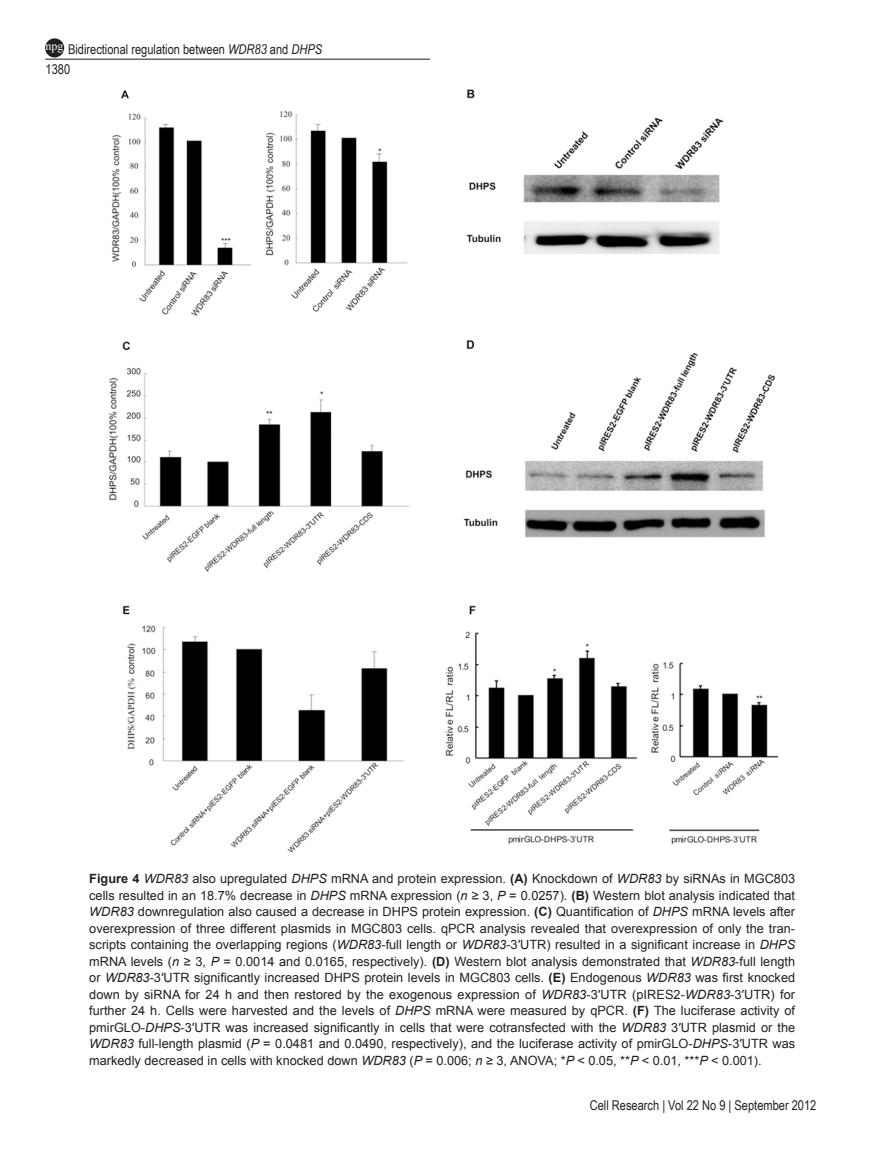
<style>
.page{position:relative;width:893px;height:1170px;background:#fff}
.page>*{position:absolute;margin:0;border:0;box-sizing:border-box;transform-origin:0 0}
.t1{font:13.5px/19.8px "Arial Narrow";color:#231f20}
.t2{font:12.75px/16.5px "Arial";color:#231f20}
.t3{font:12.75px "Arial MT2";color:#231f20}
.t4{font:12px "Times New Roman PSMT2";color:#fff}
.s1{font-style:italic}
.s2{font-weight:700}
.s3{font-family:"Arial MT2"}
.s4{font-family:"Arial"}
.s5{font-family:"Arial";font-style:italic}
.s6{font-family:"Arial";font-weight:700}
</style>
<div class="page">
<hr style="left:45px;top:59px;width:385px;height:1px;background:#231f20">
<div style="left:46px;top:39px;width:17px;height:18px;background:#231f20;border-radius:50%"></div>
<div style="left:45px;top:38px;width:19px;height:19px;border:2px solid #231f20;border-radius:50%"></div>
<img style="left:109px;top:89px;width:670px;height:764px">
<p class="t1" style="left:46px;top:39px;width:278px;text-indent:22px">Bidirectional regulation between <span class="s1">WDR83</span> and <span class="s1">DHPS<br></span>1380</p>
<p class="t4" style="left:46px;top:38px;width:19px">npg</p>
<p class="t2" style="left:89px;top:870px;width:707px;text-align:justify"><span class="s2">Figure 4</span> <span class="s1">WDR83</span> also upregulated <span class="s1">DHPS</span> mRNA and protein expression. <span class="s2">(A)</span> Knockdown of <span class="s1">WDR83</span> by siRNAs in MGC803 cells resulted in an 18.7% decrease in <span class="s1">DHPS</span> mRNA expression (<span class="s1">n</span> <span class="s3">≥ 3,</span> <span class="s1">P</span> = 0.0257). <span class="s2">(B)</span> Western blot analysis indicated that <span class="s1">WDR83</span> downregulation also caused a decrease in DHPS protein expression. <span class="s2">(C)</span> <span class="s3">Quantification of</span> <span class="s1">DHPS</span> mRNA levels after overexpression of three different plasmids in MGC803 cells. qPCR analysis revealed that overexpression of only the tran&shy;scripts containing the overlapping regions (<span class="s1">WDR83</span>-full length or <span class="s1">WDR83</span><span class="s3">-3′UTR) resulted in a significant increase in</span> <span class="s1">DHPS </span>mRNA levels (<span class="s1">n</span> <span class="s3">≥ 3,</span> <span class="s1">P</span> = 0.0014 and 0.0165, respectively). <span class="s2">(D)</span> Western blot analysis demonstrated that <span class="s1">WDR83</span>-full length</p>
<p class="t3" style="left:89px;top:969px;width:707px"><span class="s4">or</span> <span class="s5">WDR83</span>-3′UTR significantly increased DHPS protein levels in MGC803 cells. <span class="s6">(E)</span> <span class="s4">Endogenous</span> <span class="s5">WDR83</span> was first knocked</p>
<p class="t2" style="left:89px;top:985px;width:707px">down by siRNA for 24 h and then restored by the exogenous expression of <span class="s1">WDR83</span><span class="s3">-3′UTR (pIRES2-</span><span class="s1">WDR83</span><span class="s3">-3′UTR) for </span>further 24 h. Cells were harvested and the levels of <span class="s1">DHPS</span> mRNA were measured by qPCR. <span class="s2">(F)</span> The luciferase activity of</p>
<p class="t3" style="left:89px;top:1018px;width:707px"><span class="s4">pmirGLO-</span><span class="s5">DHPS</span>-3′UTR was increased significantly in cells that were cotransfected with the <span class="s5">WDR83</span> 3′UTR plasmid or the</p>
<p class="t2" style="left:89px;top:1035px;width:707px"><span class="s1">WDR83</span> full-length plasmid (<span class="s1">P</span> = 0.0481 and 0.0490, respectively), and the luciferase activity of pmirGLO-<span class="s1">DHPS</span><span class="s3">-3′UTR was </span>markedly decreased in cells with knocked down <span class="s1">WDR83</span> (<span class="s1">P</span> = 0.006; <span class="s1">n</span> <span class="s3">≥ 3, ANOVA; *</span><span class="s1">P</span> &lt; 0.05, **<span class="s1">P</span> &lt; 0.01, ***<span class="s1">P</span> &lt; 0.001).</p>
<p class="t1" style="left:590px;top:1094px;width:228px">Cell Research | Vol 22 No 9 | September 2012</p>
</div>
